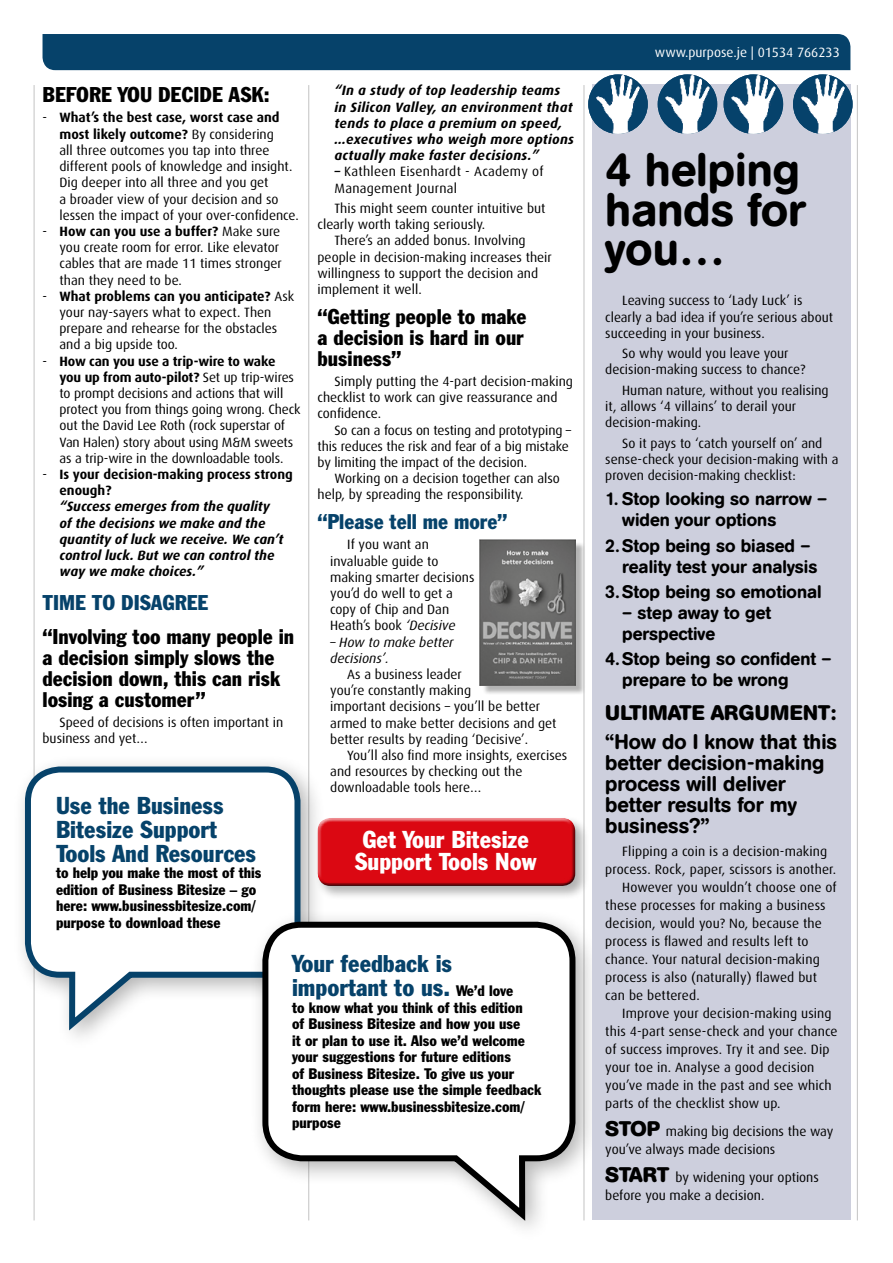
<style>
.page{position:relative;width:893px;height:1263px;background:#fff}
.page>*{position:absolute;margin:0;border:0;box-sizing:border-box;transform-origin:0 0}
.t1{font:500 46.5px/39px "AG Buch Rounded BQ";color:#000}
.t2{font:condensed 24px/24px "Franklin Gothic BT";color:#06426a}
.t3{font:condensed 24px/22.5px "Franklin Gothic BT";color:#fff;text-align:center}
.t4{font:condensed 21px/21px "Franklin Gothic BT";color:#000}
.t5{font:500 21px/21px "AG Buch Rounded BQ";color:#000}
.t6{font:condensed 21px "Franklin Gothic BT";color:#06426a}
.t7{font:700 21px "AG Buch Rounded BQ";letter-spacing:.01em;color:#000}
.t8{font:500 18px/21px "AG Buch Rounded BQ";color:#000}
.t9{font:condensed 15px/16.5px "Franklin Gothic BT";color:#000}
.t10{font:13.5px/16.2px "Dax";color:#000}
.t11{font:italic 700 13.5px/16.2px "Dax";letter-spacing:.005em;color:#000}
.t12{font:13.5px/16.2px "Dax";letter-spacing:.02em;color:#000}
.t13{font:700 13.5px/16.2px "Dax";color:#000}
.t14{font:italic 13.5px/16.2px "Dax";color:#000}
.t15{font:13.5px "Dax";color:#fff}
.s1{font-weight:700}
.s2{font-weight:400}
.s3{font-weight:700;font-style:italic}
.s4{font-style:italic}
.s5{font-size:15px;color:#000}
.s6{font-family:"AG Buch Rounded BQ";font-weight:700;font-size:21px}
</style>
<div class="page">
<div style="left:43px;top:34px;width:807px;height:36px;background:#06426a"></div>
<hr style="left:308px;top:85px;width:1px;height:1135px;background:#c6c6c6">
<hr style="left:583px;top:85px;width:1px;height:1135px;background:#c6c6c6">
<hr style="left:34px;top:85px;width:1px;height:1135px;background:#c6c6c6">
<hr style="left:857px;top:85px;width:1px;height:1135px;background:#c6c6c6">
<div style="left:12px;top:753px;width:313px;height:300px;background:#000;opacity:.3"></div>
<svg style="left:22px;top:763px;width:281px;height:274px"></svg>
<div style="left:249px;top:908px;width:351px;height:335px;background:#000;opacity:.3"></div>
<svg style="left:259px;top:919px;width:319px;height:308px"></svg>
<div style="left:592px;top:84px;width:259px;height:1136px;background:#cdcfdd"></div>
<img style="left:588px;top:74px;width:60px;height:60px;border-radius:30px">
<img style="left:658px;top:74px;width:59px;height:60px;border-radius:30px">
<img style="left:724px;top:74px;width:59px;height:60px;border-radius:30px">
<img style="left:793px;top:74px;width:60px;height:60px;border-radius:30px">
<div style="left:482px;top:542px;width:104px;height:153px;background:#000;opacity:.3"></div>
<img style="left:480px;top:539px;width:95px;height:146px">
<div style="left:315px;top:815px;width:275px;height:86px;background:#000;opacity:.3"></div>
<div style="left:313px;top:813px;width:264px;height:69px;background:#fff;opacity:.75"></div>
<div style="left:315px;top:821px;width:265px;height:66px;background:#000;opacity:.75"></div>
<h3 class="t4" style="left:43px;top:83px;width:229px">BEFORE YOU DECIDE ASK:</h3>
<p class="t10" style="left:60px;top:110px;width:241px;text-indent:-17px">- <span class="s1">What’s the best case, worst case and most likely outcome?</span> By considering<br>all three outcomes you tap into three different pools of knowledge and insight.<br>Dig deeper into all three and you get<br>a broader view of your decision and so lessen the impact of your over-confidence.</p>
<p class="t10" style="left:60px;top:223px;width:224px;text-indent:-17px">- <span class="s1">How can you use a buffer?</span> Make sure you create room for error. Like elevator cables that are made 11 times stronger than they need to be.</p>
<p class="t10" style="left:60px;top:288px;width:236px;text-indent:-17px">- <span class="s1">What problems can you anticipate?</span> Ask your nay-sayers what to expect. Then prepare and rehearse for the obstacles and a big upside too.</p>
<p class="t10" style="left:60px;top:353px;width:242px;text-indent:-17px">- <span class="s1">How can you use a trip-wire to wake you up from auto-pilot?</span> Set up trip-wires to prompt decisions and actions that will protect you from things going wrong. Check out the David Lee Roth (rock superstar of Van Halen) story about using M&amp;M sweets as a trip-wire in the downloadable tools.</p>
<p class="t13" style="left:60px;top:466px;width:235px;text-indent:-17px"><span class="s2">-</span> Is your decision-making process strong enough?</p>
<p class="t11" style="left:60px;top:499px;width:225px">“Success emerges from the quality of the decisions we make and the quantity of luck we receive. We can’t control luck. But we can control the way we make choices.”</p>
<h3 class="t6" style="left:43px;top:589px;width:167px">TIME TO DISAGREE</h3>
<h3 class="t4" style="left:43px;top:625px;width:253px">“Involving too many people in a decision simply slows the decision down, this can risk losing a customer”</h3>
<p class="t10" style="left:43px;top:714px;width:242px;text-indent:17px">Speed of decisions is often important in business and yet…</p>
<h2 class="t2" style="left:56px;top:792px;width:202px">Use the Business<br>Bitesize Support<br>Tools And Resources</h2>
<p class="t9" style="left:56px;top:864px;width:207px">to help you make the most of this edition of Business Bitesize – go here: www.businessbitesize.com/ purpose to download these</p>
<p class="t11" style="left:334px;top:83px;width:241px">“In a study of top leadership teams in Silicon Valley, an environment that tends to place a premium on speed, …executives who weigh more options actually make faster decisions.”</p>
<p class="t12" style="left:334px;top:164px;width:211px"><span class="s3">–</span> Kathleen Eisenhardt - Academy of<br>Management Journal</p>
<p class="t10" style="left:317px;top:200px;width:230px;text-indent:17px">This might seem counter intuitive but clearly worth taking seriously.</p>
<p class="t10" style="left:317px;top:233px;width:236px;text-indent:17px">There’s an added bonus. Involving people in decision-making increases their willingness to support the decision and implement it well.</p>
<h3 class="t4" style="left:317px;top:305px;width:210px">“Getting people to make a decision is hard in our business”</h3>
<p class="t10" style="left:317px;top:373px;width:257px;text-indent:17px">Simply putting the 4-part decision-making checklist to work can give reassurance and confidence.</p>
<p class="t10" style="left:317px;top:422px;width:255px;text-indent:17px">So can a focus on testing and prototyping – this reduces the risk and fear of a big mistake by limiting the impact of the decision.</p>
<p class="t10" style="left:317px;top:471px;width:244px;text-indent:17px">Working on a decision together can also help, by spreading the responsibility.</p>
<h3 class="t6" style="left:317px;top:508px;width:191px">“Please tell me more”</h3>
<p class="t10" style="left:330px;top:537px;width:146px;text-indent:17px">If you want an invaluable guide to making smarter decisions you’d do well to get a copy of Chip and Dan<br>Heath’s book <span class="s4">‘Decisive</span></p>
<p class="t14" style="left:330px;top:634px;width:125px">– How to make better decisions’.</p>
<p class="t10" style="left:330px;top:666px;width:228px;text-indent:17px">As a business leader<br>you’re constantly making<br>important decisions – you’ll be better armed to make better decisions and get better results by reading ‘Decisive’.</p>
<p class="t10" style="left:330px;top:747px;width:238px;text-indent:17px">You’ll also find more insights, exercises and resources by checking out the downloadable tools here…</p>
<h2 class="t3" style="left:355px;top:827px;width:183px">Get Your Bitesize<br>Support Tools Now</h2>
<h2 class="t2" style="left:292px;top:951px;width:223px">Your feedback is important to us. <span class="s5">We’d love</span></h2>
<p class="t9" style="left:292px;top:999px;width:251px">to know what you think of this edition<br>of Business Bitesize and how you use<br>it or plan to use it. Also we’d welcome your suggestions for future editions<br>of Business Bitesize. To give us your thoughts please use the simple feedback form here: www.businessbitesize.com/ purpose</p>
<p class="t15" style="left:655px;top:45px;width:186px">www.purpose.je | 01534 766233</p>
<h1 class="t1" style="left:605px;top:151px;width:202px">4 helping hands for you…</h1>
<p class="t10" style="left:605px;top:293px;width:229px;text-indent:17px">Leaving success to ‘Lady Luck’ is clearly a bad idea if you’re serious about succeeding in your business.</p>
<p class="t10" style="left:605px;top:346px;width:202px;text-align:center">So why would you leave your decision-making success to chance?</p>
<p class="t10" style="left:605px;top:382px;width:225px;text-indent:17px">Human nature, without you realising it, allows ‘4 villains’ to derail your decision-making.</p>
<p class="t10" style="left:605px;top:435px;width:235px;text-indent:17px">So it pays to ‘catch yourself on’ and sense-check your decision-making with a proven decision-making checklist:</p>
<h3 class="t8" style="left:622px;top:489px;width:206px;text-indent:-17px">1. Stop looking so narrow – widen your options</h3>
<h3 class="t8" style="left:622px;top:535px;width:197px;text-indent:-17px">2.Stop being so biased – reality test your analysis</h3>
<h3 class="t8" style="left:605px;top:581px;width:218px">3.Stop being so emotional</h3>
<h3 class="t8" style="left:622px;top:602px;width:150px">– step away to get perspective</h3>
<h3 class="t8" style="left:622px;top:649px;width:211px;text-indent:-17px">4.Stop being so confident – prepare to be wrong</h3>
<h3 class="t7" style="left:605px;top:700px;width:232px">ULTIMATE ARGUMENT:</h3>
<h3 class="t5" style="left:605px;top:732px;width:233px">“How do I know that this better decision-making process will deliver better results for my business?”</h3>
<p class="t10" style="left:622px;top:843px;width:207px">Flipping a coin is a decision-making</p>
<p class="t10" style="left:605px;top:861px;width:232px">process. Rock, paper, scissors is another.</p>
<p class="t10" style="left:622px;top:879px;width:216px">However you wouldn’t choose one of</p>
<p class="t10" style="left:605px;top:897px;width:222px">these processes for making a business</p>
<p class="t10" style="left:605px;top:915px;width:218px">decision, would you? No, because the</p>
<p class="t10" style="left:605px;top:933px;width:205px">process is flawed and results left to</p>
<p class="t10" style="left:605px;top:951px;width:216px">chance. Your natural decision-making</p>
<p class="t10" style="left:605px;top:969px;width:213px">process is also (naturally) flawed but</p>
<p class="t10" style="left:605px;top:987px;width:96px">can be bettered.</p>
<p class="t10" style="left:622px;top:1005px;width:211px">Improve your decision-making using</p>
<p class="t10" style="left:605px;top:1023px;width:234px">this 4-part sense-check and your chance</p>
<p class="t10" style="left:605px;top:1041px;width:226px">of success improves. Try it and see. Dip</p>
<p class="t10" style="left:605px;top:1059px;width:211px">your toe in. Analyse a good decision</p>
<p class="t10" style="left:605px;top:1077px;width:228px">you’ve made in the past and see which</p>
<p class="t10" style="left:605px;top:1095px;width:177px">parts of the checklist show up.</p>
<p class="t10" style="left:605px;top:1122px;width:230px;line-height:18px"><span class="s6">STOP</span> making big decisions the way you’ve always made decisions</p>
<p class="t10" style="left:605px;top:1168px;width:215px;line-height:18px"><span class="s6">START</span> by widening your options before you make a decision.</p>
</div>
